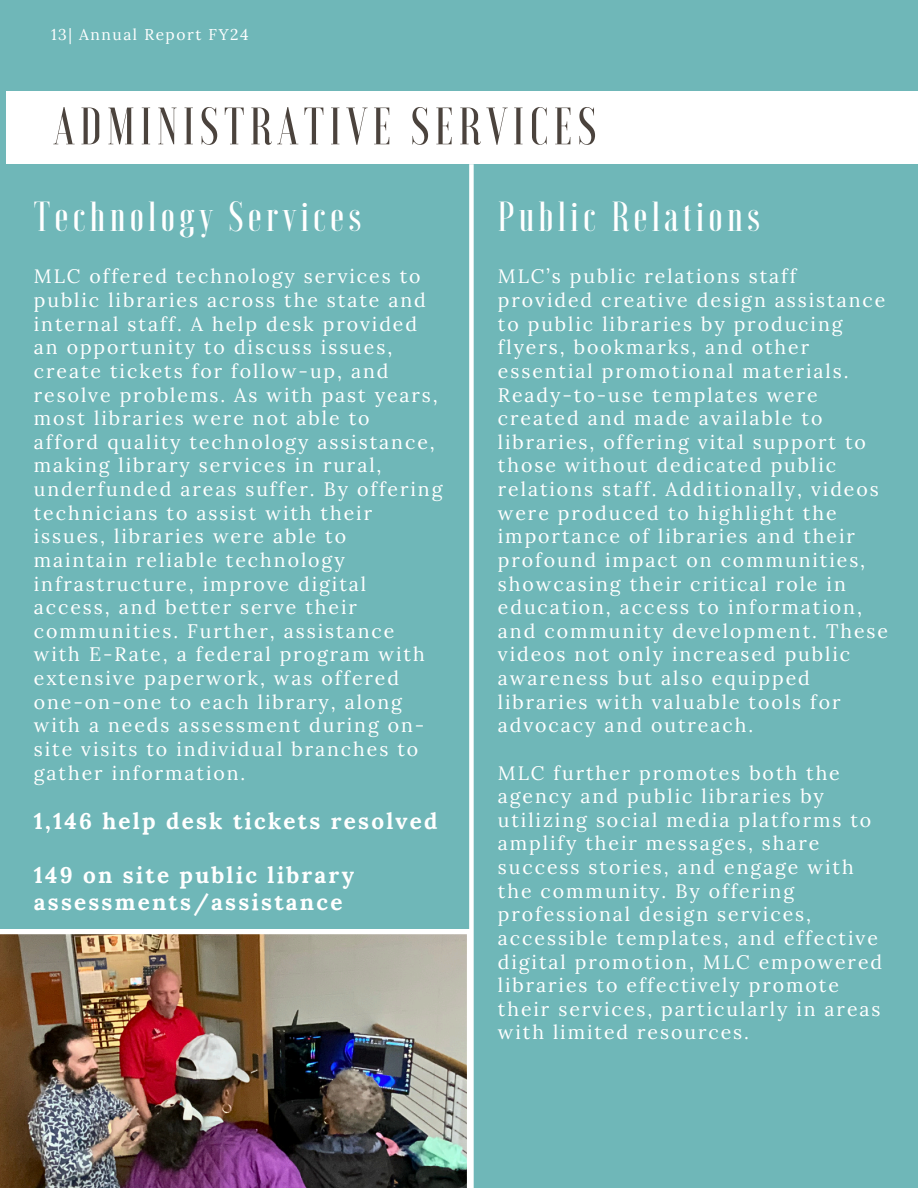
<style>
.page{position:relative;width:918px;height:1188px;background:#6fb7b8}
.page>*{position:absolute;margin:0;border:0;box-sizing:border-box;transform-origin:0 0}
.t1{font:500 52.5px "Voga";letter-spacing:.1em;color:#4b433d}
.t2{font:500 42px "Voga";letter-spacing:.1em;color:#fff}
.t3{font:700 22.5px/27px "Lora";letter-spacing:.1em;color:#fff}
.t4{font:19.5px/23.7px "Lora";letter-spacing:.1em;color:#fff}
.t5{font:15.6px "Lora";letter-spacing:.095em;color:#fff}
</style>
<div class="page">
<div style="left:7px;top:92px;width:911px;height:72px;background:#fff"></div>
<img style="left:0;top:930px;width:469px;height:258px">
<div style="left:469px;top:164px;width:5px;height:1024px;background:#fff"></div>
<h4 class="t5" style="left:51px;top:24px;width:199px">13| Annual Report FY24</h4>
<h3 class="t1" style="left:54px;top:100px;width:544px">ADMINISTRATIVE SERVICES</h3>
<p class="t2" style="left:34px;top:195px;width:329px">Technology Services</p>
<h1 class="t4" style="left:34px;top:264px;width:410px">MLC offered technology services to public libraries across the state and internal staff. A help desk provided an opportunity to discuss issues, create tickets for follow-up, and resolve problems. As with past years, most libraries were not able to<br>afford quality technology assistance, making library services in rural, underfunded areas suffer. By offering technicians to assist with their issues, libraries were able to maintain reliable technology infrastructure, improve digital access, and better serve their communities. Further, assistance with E-Rate, a federal program with extensive paperwork, was offered one-on-one to each library, along with a needs assessment during on&shy;site visits to individual branches to gather information.</h1>
<p class="t3" style="left:34px;top:807px;width:405px">1,146 help desk tickets resolved</p>
<h2 class="t3" style="left:34px;top:861px;width:322px">149 on site public library assessments/assistance</h2>
<p class="t2" style="left:498px;top:195px;width:264px">Public Relations</p>
<p class="t4" style="left:498px;top:264px;width:392px">MLC’s public relations staff provided creative design assistance to public libraries by producing flyers, bookmarks, and other essential promotional materials.<br>Ready-to-use templates were created and made available to libraries, offering vital support to those without dedicated public relations staff. Additionally, videos were produced to highlight the importance of libraries and their profound impact on communities, showcasing their critical role in education, access to information, and community development. These videos not only increased public awareness but also equipped libraries with valuable tools for advocacy and outreach.</p>
<h2 class="t4" style="left:498px;top:761px;width:386px">MLC further promotes both the agency and public libraries by utilizing social media platforms to amplify their messages, share success stories, and engage with the community. By offering professional design services, accessible templates, and effective digital promotion, MLC empowered libraries to effectively promote their services, particularly in areas with limited resources.</h2>
</div>
